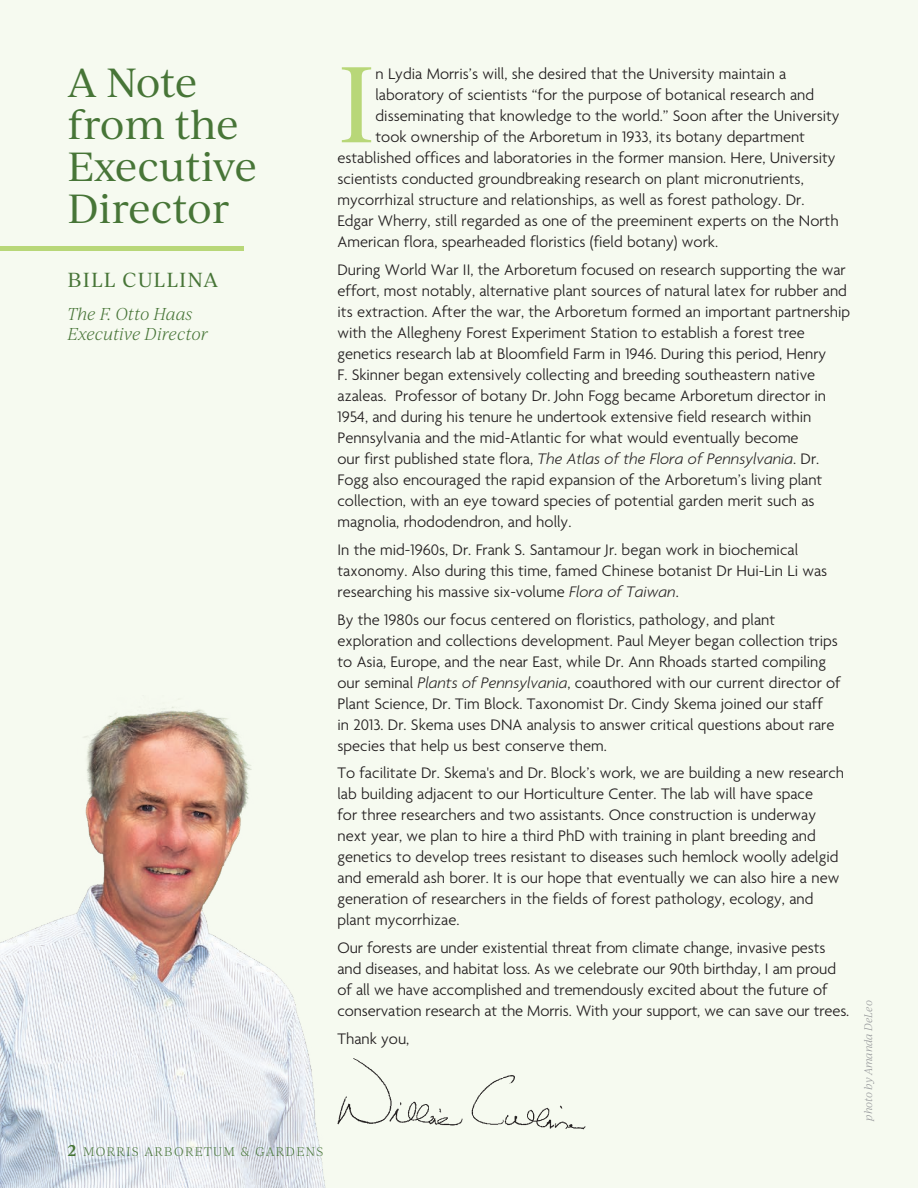
<style>
.page{position:relative;width:918px;height:1188px;background:#f6faf0}
.page>*{position:absolute;margin:0;border:0;box-sizing:border-box;transform-origin:0 0}
.t1{font:103.05px "Ivy Journal";color:#b8d778}
.t2{font:39px/42px "Ivy Journal";letter-spacing:-.01em;color:#477537}
.t3{font:19.5px "Ivy Journal";letter-spacing:.06em;color:#477537}
.t4{font:300 16.5px/21px "Agenda";color:#231f20}
.t5{font:italic 300 16.5px/19.8px "Ivy Journal";letter-spacing:-.01em;color:#477537}
.t6{font:300 12px "Ivy Journal";letter-spacing:.11em;color:#477537}
.t7{font:italic 300 10.5px "Ivy Journal";letter-spacing:-.01em;color:#939598}
.s1{font-weight:600;font-size:15px}
.s2{font-style:italic}
</style>
<div class="page">
<img style="left:0;top:707px;width:326px;height:481px">
<hr style="left:0;top:247px;width:244px;height:4px;background:#b8d778">
<img style="left:301px;top:1046px;width:285px;height:95px">
<p class="t2" style="left:68px;top:60px;width:191px">A Note from the<br>Executive<br>Director</p>
<p class="t3" style="left:68px;top:266px;width:152px">BILL CULLINA</p>
<p class="t5" style="left:68px;top:304px;width:142px">The F. Otto Haas<br>Executive Director</p>
<p class="t6" style="left:68px;top:1143px;width:257px"><span class="s1">2</span> MORRIS ARBORETUM &amp; GARDENS</p>
<p class="t1" style="left:338px;top:31px;width:40px">I</p>
<p class="t4" style="left:376px;top:65px;width:412px">n Lydia Morris’s will, she desired that the University maintain a</p>
<p class="t4" style="left:376px;top:86px;width:440px">laboratory of scientists “for the purpose of botanical research and</p>
<p class="t4" style="left:376px;top:107px;width:466px">disseminating that knowledge to the world.” Soon after the University</p>
<p class="t4" style="left:376px;top:128px;width:431px">took ownership of the Arboretum in 1933, its botany department</p>
<p class="t4" style="left:338px;top:149px;width:500px">established offices and laboratories in the former mansion. Here, University</p>
<p class="t4" style="left:338px;top:170px;width:468px">scientists conducted groundbreaking research on plant micronutrients,</p>
<p class="t4" style="left:338px;top:191px;width:468px">mycorrhizal structure and relationships, as well as forest pathology. Dr.</p>
<p class="t4" style="left:338px;top:212px;width:503px">Edgar Wherry, still regarded as one of the preeminent experts on the North</p>
<p class="t4" style="left:338px;top:233px;width:382px">American flora, spearheaded floristics (field botany) work.</p>
<p class="t4" style="left:338px;top:260px;width:514px">During World War II, the Arboretum focused on research supporting the war effort, most notably, alternative plant sources of natural latex for rubber and its extraction. After the war, the Arboretum formed an important partnership with the Allegheny Forest Experiment Station to establish a forest tree genetics research lab at Bloomfield Farm in 1946. During this period, Henry<br>F. Skinner began extensively collecting and breeding southeastern native azaleas. Professor of botany Dr. John Fogg became Arboretum director in 1954, and during his tenure he undertook extensive field research within Pennsylvania and the mid-Atlantic for what would eventually become<br>our first published state flora, <span class="s2">The Atlas of the Flora of Pennsylvania</span>. Dr.<br>Fogg also encouraged the rapid expansion of the Arboretum’s living plant collection, with an eye toward species of potential garden merit such as magnolia, rhododendron, and holly.</p>
<p class="t4" style="left:338px;top:540px;width:491px">In the mid-1960s, Dr. Frank S. Santamour Jr. began work in biochemical taxonomy. Also during this time, famed Chinese botanist Dr Hui-Lin Li was researching his massive six-volume <span class="s2">Flora of Taiwan</span>.</p>
<p class="t4" style="left:338px;top:610px;width:505px">By the 1980s our focus centered on floristics, pathology, and plant exploration and collections development. Paul Meyer began collection trips to Asia, Europe, and the near East, while Dr. Ann Rhoads started compiling our seminal <span class="s2">Plants of Pennsylvania</span>, coauthored with our current director of Plant Science, Dr. Tim Block. Taxonomist Dr. Cindy Skema joined our staff<br>in 2013. Dr. Skema uses DNA analysis to answer critical questions about rare species that help us best conserve them.</p>
<p class="t4" style="left:338px;top:764px;width:508px">To facilitate Dr. Skema's and Dr. Block’s work, we are building a new research lab building adjacent to our Horticulture Center. The lab will have space<br>for three researchers and two assistants. Once construction is underway next year, we plan to hire a third PhD with training in plant breeding and genetics to develop trees resistant to diseases such hemlock woolly adelgid and emerald ash borer. It is our hope that eventually we can also hire a new generation of researchers in the fields of forest pathology, ecology, and plant mycorrhizae.</p>
<p class="t4" style="left:338px;top:938px;width:513px">Our forests are under existential threat from climate change, invasive pests and diseases, and habitat loss. As we celebrate our 90th birthday, I am proud of all we have accomplished and tremendously excited about the future of conservation research at the Morris. With your support, we can save our trees.</p>
<p class="t4" style="left:338px;top:1029px;width:73px">Thank you,</p>
<p class="t7" style="left:861px;top:1120px;width:122px;rotate:-90deg">photo by Amanda DeLeo</p>
</div>
